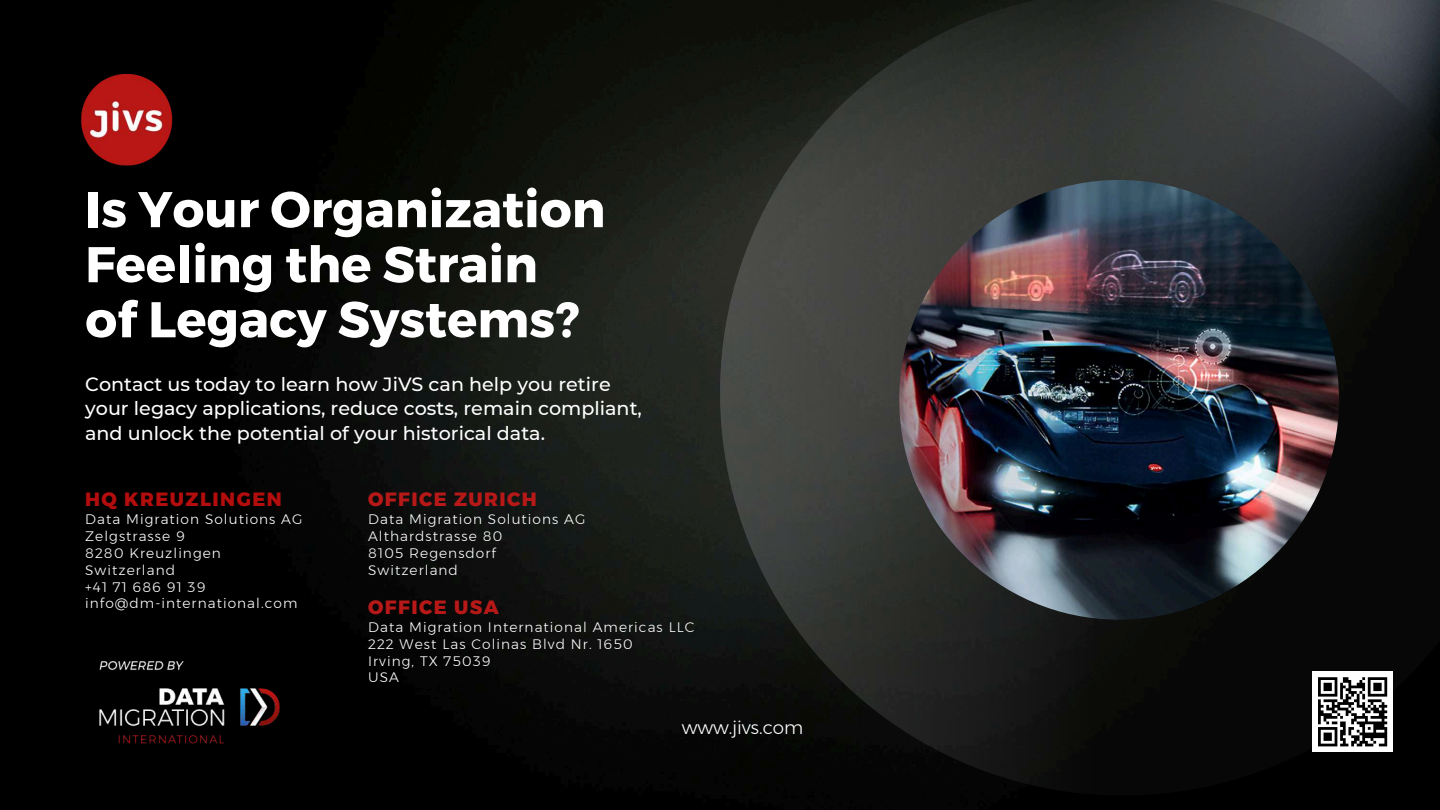
<style>
.page{position:relative;width:1440px;height:810px;background:#fff}
.page>*{position:absolute;margin:0;border:0;box-sizing:border-box;transform-origin:0 0}
.t1{font:700 50.1px/55.1px "Montserrat";color:#fff}
.t2{font:500 19.1px/24.5px "Montserrat";color:#fff}
.t3{font:800 19.1px "Montserrat";letter-spacing:.075em;color:#b71918}
.t4{font:800 19.1px "Montserrat";letter-spacing:.075em;color:#b30d0d}
.t5{font:300 18.3px "Montserrat";color:#fff}
.t6{font:300 13.7px/16.8px "Montserrat";letter-spacing:.075em;color:#fff}
</style>
<div class="page">
<img style="left:0;top:0;width:1440px;height:810px">
<svg style="left:720px;top:0;width:720px;height:795px;background:#222322"></svg>
<div style="left:1312px;top:672px;width:81px;height:80px;background:#fff"></div>
<svg style="left:1318px;top:677px;width:69px;height:69px"></svg>
<img style="left:899px;top:180px;width:440px;height:440px;border-radius:50%">
<img style="left:81px;top:74px;width:108px;height:92px">
<img style="left:75px;top:646px;width:205px;height:113px">
<h1 class="t1" style="left:85px;top:182px;width:522px">Is Your Organization<br>Feeling the Strain<br>of Legacy Systems?</h1>
<h2 class="t2" style="left:85px;top:372px;width:558px">Contact us today to learn how JiVS can help you retire your legacy applications, reduce costs, remain compliant, and unlock the potential of your historical data.</h2>
<h2 class="t4" style="left:85px;top:488px;width:198px">HQ KREUZLINGEN</h2>
<p class="t6" style="left:85px;top:511px;width:219px">Data Migration Solutions AG<br>Zelgstrasse 9<br>8280 Kreuzlingen<br>Switzerland<br>+41 71 686 91 39 info@dm-international.com</p>
<h2 class="t3" style="left:368px;top:488px;width:170px">OFFICE ZURICH</h2>
<p class="t6" style="left:368px;top:511px;width:219px">Data Migration Solutions AG<br>Althardstrasse 80<br>8105 Regensdorf<br>Switzerland</p>
<h2 class="t3" style="left:368px;top:595px;width:132px">OFFICE USA</h2>
<p class="t6" style="left:368px;top:619px;width:328px">Data Migration International Americas LLC<br>222 West Las Colinas Blvd Nr. 1650<br>Irving, TX 75039<br>USA</p>
<h3 class="t5" style="left:682px;top:717px;width:123px">www.jivs.com</h3>
</div>
